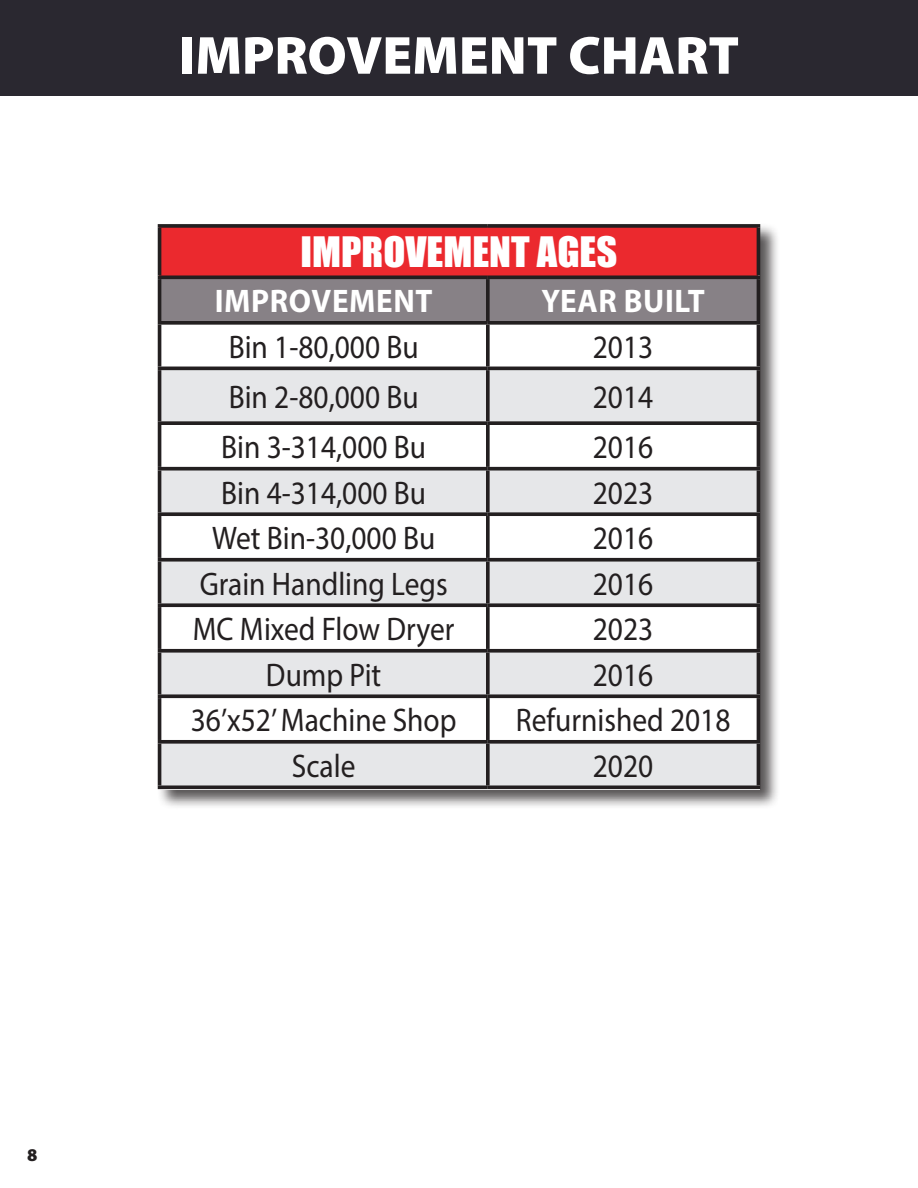
<style>
.page{position:relative;width:918px;height:1188px;background:#fff}
.page>*{position:absolute;margin:0;border:0;box-sizing:border-box;transform-origin:0 0}
.t1{font:900 54px "Myriad Pro";color:#fff}
.t2{font:38.55px "Impact";color:#fff;scale:1.05 1}
.t3{font:32.7px "Myriad Pro";color:#231f20;scale:.9 1}
.t4{font:700 32.7px "Myriad Pro";letter-spacing:.02em;color:#fff;scale:.95 1}
.t5{font:900 18px "Myriad Pro";color:#231f20}
</style>
<div class="page">
<div style="left:0;top:0;width:918px;height:96px;background:#2a2830"></div>
<div style="left:157px;top:223px;width:624px;height:587px;background:#231f20;opacity:.75"></div>
<div style="left:158px;top:224px;width:602px;height:565px;background:#fff"></div>
<div style="left:160px;top:226px;width:598px;height:51px;background:#eb292e"></div>
<div style="left:161px;top:279px;width:596px;height:42px;background:#878186"></div>
<svg style="left:161px;top:370px;width:596px;height:415px;fill:#e6e7e9"></svg>
<svg style="left:158px;top:224px;width:330px;height:4px"></svg>
<hr style="left:158px;top:228px;width:3px;height:47px;background:#231f20">
<svg style="left:488px;top:224px;width:272px;height:4px"></svg>
<hr style="left:757px;top:228px;width:3px;height:47px;background:#231f20">
<svg style="left:158px;top:275px;width:330px;height:4px"></svg>
<hr style="left:158px;top:279px;width:3px;height:42px;background:#231f20">
<svg style="left:488px;top:275px;width:272px;height:4px"></svg>
<svg style="left:486px;top:279px;width:4px;height:42px"></svg>
<hr style="left:757px;top:279px;width:3px;height:42px;background:#231f20">
<svg style="left:158px;top:321px;width:330px;height:4px"></svg>
<hr style="left:158px;top:325px;width:3px;height:42px;background:#231f20">
<svg style="left:488px;top:321px;width:272px;height:4px"></svg>
<svg style="left:486px;top:325px;width:4px;height:42px"></svg>
<hr style="left:757px;top:325px;width:3px;height:42px;background:#231f20">
<hr style="left:158px;top:367px;width:330px;height:3px;background:#231f20">
<hr style="left:158px;top:370px;width:3px;height:51px;background:#231f20">
<hr style="left:488px;top:367px;width:272px;height:3px;background:#231f20">
<svg style="left:486px;top:370px;width:4px;height:51px"></svg>
<hr style="left:757px;top:370px;width:3px;height:51px;background:#231f20">
<svg style="left:158px;top:421px;width:330px;height:4px"></svg>
<hr style="left:158px;top:425px;width:3px;height:42px;background:#231f20">
<svg style="left:488px;top:421px;width:272px;height:4px"></svg>
<svg style="left:486px;top:425px;width:4px;height:42px"></svg>
<hr style="left:757px;top:425px;width:3px;height:42px;background:#231f20">
<svg style="left:158px;top:467px;width:330px;height:4px"></svg>
<hr style="left:158px;top:471px;width:3px;height:41px;background:#231f20">
<svg style="left:488px;top:467px;width:272px;height:4px"></svg>
<svg style="left:486px;top:471px;width:4px;height:41px"></svg>
<hr style="left:757px;top:471px;width:3px;height:41px;background:#231f20">
<svg style="left:158px;top:512px;width:330px;height:4px"></svg>
<hr style="left:158px;top:516px;width:3px;height:42px;background:#231f20">
<svg style="left:488px;top:512px;width:272px;height:4px"></svg>
<svg style="left:486px;top:516px;width:4px;height:42px"></svg>
<hr style="left:757px;top:516px;width:3px;height:42px;background:#231f20">
<svg style="left:158px;top:558px;width:330px;height:4px"></svg>
<hr style="left:158px;top:562px;width:3px;height:41px;background:#231f20">
<svg style="left:488px;top:558px;width:272px;height:4px"></svg>
<svg style="left:486px;top:562px;width:4px;height:41px"></svg>
<hr style="left:757px;top:562px;width:3px;height:41px;background:#231f20">
<svg style="left:158px;top:603px;width:330px;height:4px"></svg>
<hr style="left:158px;top:607px;width:3px;height:42px;background:#231f20">
<svg style="left:488px;top:603px;width:272px;height:4px"></svg>
<svg style="left:486px;top:607px;width:4px;height:42px"></svg>
<hr style="left:757px;top:607px;width:3px;height:42px;background:#231f20">
<svg style="left:158px;top:649px;width:330px;height:4px"></svg>
<hr style="left:158px;top:653px;width:3px;height:41px;background:#231f20">
<svg style="left:488px;top:649px;width:272px;height:4px"></svg>
<svg style="left:486px;top:653px;width:4px;height:41px"></svg>
<hr style="left:757px;top:653px;width:3px;height:41px;background:#231f20">
<svg style="left:158px;top:694px;width:330px;height:4px"></svg>
<hr style="left:158px;top:698px;width:3px;height:42px;background:#231f20">
<svg style="left:488px;top:694px;width:272px;height:4px"></svg>
<svg style="left:486px;top:698px;width:4px;height:42px"></svg>
<hr style="left:757px;top:698px;width:3px;height:42px;background:#231f20">
<svg style="left:158px;top:740px;width:330px;height:4px"></svg>
<hr style="left:158px;top:744px;width:3px;height:41px;background:#231f20">
<svg style="left:488px;top:740px;width:272px;height:4px"></svg>
<svg style="left:486px;top:744px;width:4px;height:41px"></svg>
<hr style="left:757px;top:744px;width:3px;height:41px;background:#231f20">
<svg style="left:158px;top:785px;width:330px;height:4px"></svg>
<svg style="left:488px;top:785px;width:272px;height:4px"></svg>
<h1 class="t1" style="left:179px;top:19px;width:562px">IMPROVEMENT CHART</h1>
<p class="t2" style="left:301px;top:222px;width:303px">IMPROVEMENT AGES</p>
<p class="t4" style="left:215px;top:280px;width:231px">IMPROVEMENT</p>
<p class="t4" style="left:541px;top:280px;width:174px">YEAR BUILT</p>
<p class="t3" style="left:229px;top:327px;width:212px">Bin 1-80,000 Bu</p>
<p class="t3" style="left:593px;top:327px;width:69px">2013</p>
<p class="t3" style="left:229px;top:377px;width:212px">Bin 2-80,000 Bu</p>
<p class="t3" style="left:593px;top:377px;width:69px">2014</p>
<p class="t3" style="left:221px;top:427px;width:229px">Bin 3-314,000 Bu</p>
<p class="t3" style="left:593px;top:427px;width:69px">2016</p>
<p class="t3" style="left:221px;top:473px;width:229px">Bin 4-314,000 Bu</p>
<p class="t3" style="left:593px;top:473px;width:69px">2023</p>
<p class="t3" style="left:212px;top:518px;width:249px">Wet Bin-30,000 Bu</p>
<p class="t3" style="left:593px;top:518px;width:69px">2016</p>
<p class="t3" style="left:200px;top:564px;width:277px">Grain Handling Legs</p>
<p class="t3" style="left:593px;top:564px;width:69px">2016</p>
<p class="t3" style="left:193px;top:609px;width:292px">MC Mixed Flow Dryer</p>
<p class="t3" style="left:593px;top:609px;width:69px">2023</p>
<p class="t3" style="left:266px;top:655px;width:130px">Dump Pit</p>
<p class="t3" style="left:593px;top:655px;width:69px">2016</p>
<p class="t3" style="left:191px;top:700px;width:297px">36’x52’ Machine Shop</p>
<p class="t3" style="left:516px;top:700px;width:240px">Refurnished 2018</p>
<p class="t3" style="left:292px;top:746px;width:72px">Scale</p>
<p class="t3" style="left:593px;top:746px;width:69px">2020</p>
<p class="t5" style="left:27px;top:1143px;width:12px">8</p>
</div>
